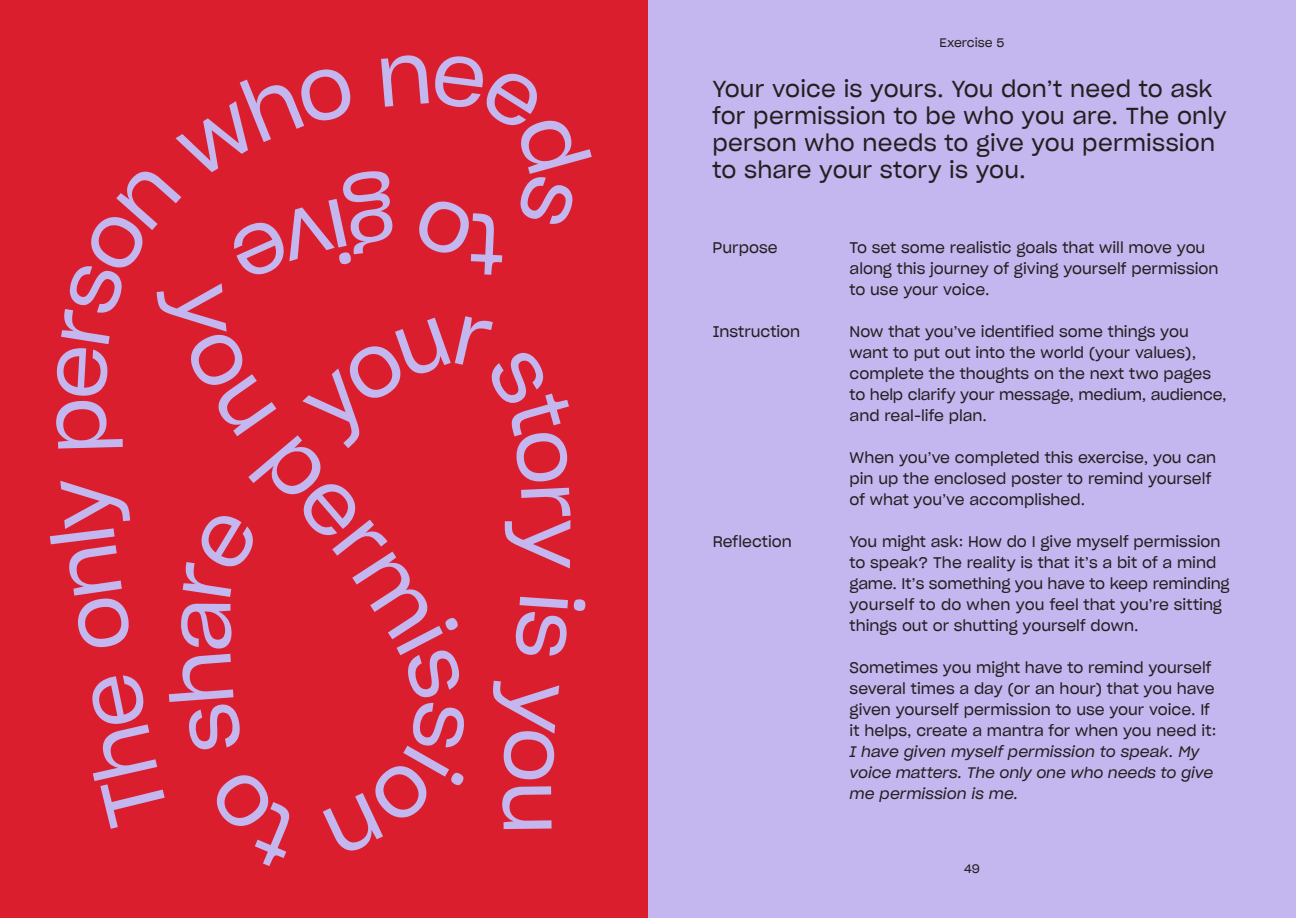
<style>
.page{position:relative;width:1296px;height:918px;background:#fff}
.page>*{position:absolute;margin:0;border:0;box-sizing:border-box;transform-origin:0 0}
.t1{font:84px "Sharp Grotesk Book 20";color:#c4b6ee}
.t2{font:22.5px/27px "Sharp Grotesk Book 20";letter-spacing:.01em;color:#231f20}
.t3{font:15px/21px "Sharp Grotesk Book 20";letter-spacing:-.005em;color:#231f20}
.t4{font:15px "Sharp Grotesk Book 20";color:#231f20}
.t5{font:12px "Sharp Grotesk Book 20";color:#231f20}
.s1{font-family:"Sharp Grotesk Book Italic 20"}
</style>
<div class="page">
<div style="left:0;top:0;width:648px;height:918px;background:#db1e2e"></div>
<div style="left:648px;top:0;width:648px;height:918px;background:#c4b6ee"></div>
<h1 class="t1" style="left:133px;top:653px;width:57px;rotate:-90deg">a</h1>
<p class="t5" style="left:940px;top:33px;width:66px">Exercise 5</p>
<p class="t2" style="left:712px;top:75px;width:516px">Your voice is yours. You don’t need to ask for permission to be who you are. The only person who needs to give you permission to share your story is you.</p>
<p class="t4" style="left:712px;top:236px;width:67px">Purpose</p>
<p class="t4" style="left:713px;top:319px;width:89px">Instruction</p>
<p class="t4" style="left:713px;top:530px;width:81px">Reflection</p>
<p class="t3" style="left:850px;top:236px;width:370px">To set some realistic goals that will move you along this journey of giving yourself permission to use your voice.</p>
<p class="t3" style="left:850px;top:320px;width:379px">Now that you’ve identified some things you want to put out into the world (your values), complete the thoughts on the next two pages to help clarify your message, medium, audience, and real-life plan.</p>
<p class="t3" style="left:850px;top:446px;width:368px">When you’ve completed this exercise, you can pin up the enclosed poster to remind yourself of what you’ve accomplished.</p>
<p class="t3" style="left:850px;top:530px;width:382px">You might ask: How do I give myself permission to speak? The reality is that it’s a bit of a mind game. It’s something you have to keep reminding yourself to do when you feel that you’re sitting things out or shutting yourself down.</p>
<p class="t3" style="left:850px;top:656px;width:368px">Sometimes you might have to remind yourself several times a day (or an hour) that you have given yourself permission to use your voice. If it helps, create a mantra for when you need it:<br><span class="s1">I have given myself permission to speak. My voice matters. The only one who needs to give me permission is me.</span></p>
<p class="t5" style="left:964px;top:859px;width:17px">49</p>
</div>
